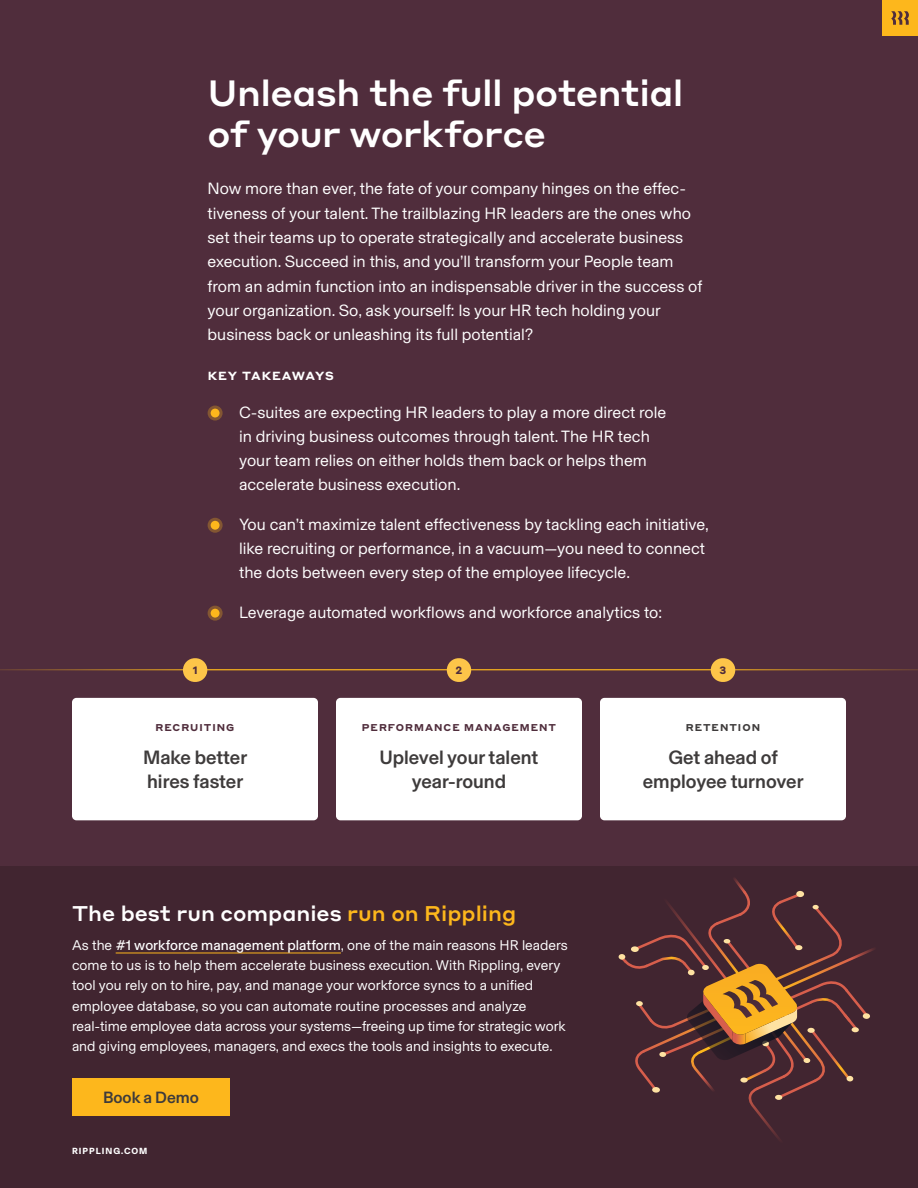
<style>
.page{position:relative;width:918px;height:1188px;background:#fff}
.page>*{position:absolute;margin:0;border:0;box-sizing:border-box;transform-origin:0 0}
.t1{font:500 36px/40.5px "Styrene A";letter-spacing:-.02em;color:#fff}
.H3_Styrene{font:500 21px "Styrene A";color:#fff}
.t2{font:500 19.5px/24px "Basel Grotesk";color:#3e3b3b;text-align:center}
.Bullets_symbol{font:16.5px/24.3px "Basel Grotesk";color:#fff}
.P2{font:16.5px/24.3px "Basel Grotesk";color:#fff}
.t3{font:500 16.5px "Basel Grotesk";color:#3e3b3b}
.P3{font:14.25px/20.2px "Basel Grotesk";color:#fff}
.H4_-_SMALL_CAPS{font:700 11.7px "Styrene A";letter-spacing:.075em;color:#fff}
.Subhead_Pill{font:700 10.5px "Styrene A";color:#502d3c}
.Subhead{font:700 9.75px "Styrene A";letter-spacing:.1em;color:#502d3c}
.Subhead-2{font:700 9.75px "Styrene A";letter-spacing:.1em;color:#3e3b3b}
.Folio{font:700 9px "Basel Grotesk";letter-spacing:.11em;color:#fff}
.s1{color:#fdb71c}
.s2{font-style:inherit}
</style>
<div class="page">
<div style="left:0;top:0;width:918px;height:1186px;background:#502d3c"></div>
<hr style="left:195px;top:669px;width:528px;height:1px;background:#fdb71c">
<hr style="left:0;top:669px;width:195px;height:1px;background:#fff">
<hr style="left:724px;top:669px;width:194px;height:1px;background:#fff">
<div style="left:72px;top:698px;width:246px;height:122px;background:#fff;border-radius:4px"></div>
<div style="left:336px;top:698px;width:246px;height:122px;background:#fff;border-radius:4px"></div>
<div style="left:600px;top:698px;width:246px;height:122px;background:#fff;border-radius:4px"></div>
<div style="left:711px;top:658px;width:24px;height:24px;background:#fdc549;border-radius:12px"></div>
<div style="left:183px;top:658px;width:24px;height:24px;background:#fdc549;border-radius:12px"></div>
<div style="left:447px;top:658px;width:24px;height:24px;background:#fdc549;border-radius:12px"></div>
<div style="left:882px;top:0;width:36px;height:36px;background:#fdb71c"></div>
<svg style="left:891px;top:11px;width:18px;height:14px"></svg>
<svg style="left:208px;top:406px;width:15px;height:15px"></svg>
<div style="left:211px;top:409px;width:9px;height:8px;background:#fdb71c;border-radius:50%"></div>
<svg style="left:208px;top:518px;width:15px;height:15px"></svg>
<div style="left:211px;top:521px;width:9px;height:9px;background:#fdb71c;border-radius:50%"></div>
<svg style="left:208px;top:606px;width:15px;height:15px"></svg>
<div style="left:211px;top:609px;width:9px;height:9px;background:#fdb71c;border-radius:50%"></div>
<div style="left:0;top:866px;width:918px;height:322px;background:#412530"></div>
<svg style="left:619px;top:878px;width:256px;height:262px"></svg>
<hr style="left:116px;top:953px;width:225px;height:1px;background:#fdb71c">
<div style="left:72px;top:1078px;width:158px;height:38px;background:#fdb71c"></div>
<h1 class="t1" style="left:208px;top:70px;width:477px">Unleash the full potential of your workforce</h1>
<p class="P2" style="left:208px;top:176px;width:496px">Now more than ever, the fate of your company hinges on the effec&shy;tiveness of your talent. The trailblazing HR leaders are the ones who set their teams up to operate strategically and accelerate business execution. Succeed in this, and you’ll transform your People team from an admin function into an indispensable driver in the success of your organization. So, ask yourself: Is your HR tech holding your business back or unleashing its full potential?</p>
<p class="H4_-_SMALL_CAPS" style="left:208px;top:366px;width:128px">KEY TAKEAWAYS</p>
<p class="Bullets_symbol" style="left:239px;top:399px;width:429px">C-suites are expecting HR leaders to play a more direct role in driving business outcomes through talent. The HR tech your team relies on either holds them back or helps them accelerate business execution.</p>
<p class="Bullets_symbol" style="left:239px;top:511px;width:471px">You can’t maximize talent effectiveness by tackling each initiative, like recruiting or performance, in a vacuum—you need to connect the dots between every step of the employee lifecycle.</p>
<p class="Bullets_symbol" style="left:239px;top:599px;width:424px">Leverage automated workflows and workforce analytics to:</p>
<p class="Subhead_Pill" style="left:193px;top:661px;width:6px">1</p>
<p class="Subhead_Pill" style="left:455px;top:661px;width:8px">2</p>
<p class="Subhead_Pill" style="left:719px;top:661px;width:8px">3</p>
<p class="Subhead" style="left:156px;top:720px;width:80px">RECRUITING</p>
<h3 class="t2" style="left:143px;top:745px;width:106px;text-align:left">Make better hires faster</h3>
<p class="Subhead" style="left:362px;top:720px;width:196px">PERFORMANCE MANAGEMENT</p>
<h3 class="t2" style="left:380px;top:745px;width:160px">Uplevel your talent year-round</h3>
<p class="H3_Styrene" style="left:72px;top:895px;width:446px">The best run companies <span class="s1">run on Rippling</span></p>
<p class="P3" style="left:72px;top:934px;width:497px">As the <span class="s2">#1 workforce management platform</span>, one of the main reasons HR leaders come to us is to help them accelerate business execution. With Rippling, every tool you rely on to hire, pay, and manage your workforce syncs to a unified employee database, so you can automate routine processes and analyze real-time employee data across your systems—freeing up time for strategic work and giving employees, managers, and execs the tools and insights to execute.</p>
<h4 class="t3" style="left:103px;top:1086px;width:97px">Book a Demo</h4>
<p class="Folio" style="left:72px;top:1145px;width:77px">RIPPLING.COM</p>
<p class="Subhead-2" style="left:686px;top:720px;width:76px">RETENTION</p>
<h3 class="t2" style="left:643px;top:745px;width:162px">Get ahead of employee turnover</h3>
</div>
